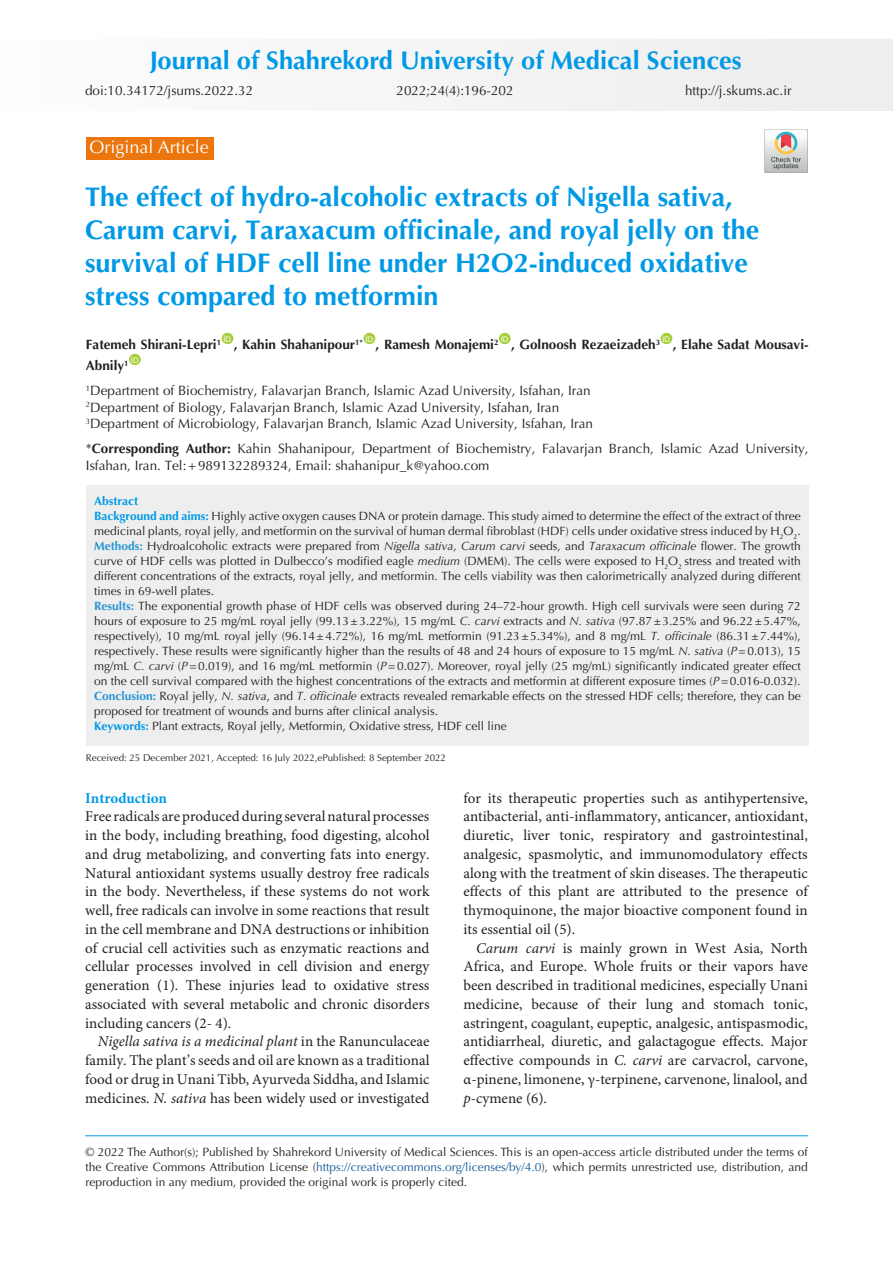
<style>
.page{position:relative;width:893px;height:1263px;background:#fff}
.page>*{position:absolute;margin:0;border:0;box-sizing:border-box;transform-origin:0 0}
.t1{font:700 27px/33px "Optima LT Std";color:#0099e5}
.t2{font:700 25.5px "Optima LT Std";color:#0099e5}
.t3{font:18px "Optima LT Std";color:#fff}
.mb15{font:15px/18.8px "Minion Pro";color:#231f20;text-align:justify}
.t4{font:700 15px "Minion Pro";color:#0099e5}
.t5{font:13.5px/16.5px "Optima LT Std";color:#231f20}
.t6{font:700 13.5px "Optima LT Std";color:#231f20}
.t7{font:12px/15px "Optima LT Std";color:#231f20;text-align:justify}
.t8{font:700 12px "Optima LT Std";color:#0099e5}
.t9{font:9.75px "Optima LT Std";color:#231f20}
.t10{font:7.8px "Arial";color:#fff}
.s1{font-weight:700}
.s2{font-weight:700;color:#0099e5}
.s3{font-weight:700;color:#2895d3}
.s4{font-style:italic}
.s5{color:#175d9e}
</style>
<div class="page">
<div style="left:457px;top:39px;width:436px;height:72px;background:#f0f0f0"></div>
<hr style="left:85px;top:1135px;width:723px;height:1px;background:#0099e5">
<div style="left:222px;top:333px;width:11px;height:11px;background:#a6ce39;border-radius:50%"></div>
<div style="left:363px;top:333px;width:12px;height:11px;background:#a6ce39;border-radius:50%"></div>
<div style="left:499px;top:333px;width:12px;height:11px;background:#a6ce39;border-radius:50%"></div>
<div style="left:660px;top:333px;width:12px;height:11px;background:#a6ce39;border-radius:50%"></div>
<div style="left:129px;top:354px;width:12px;height:11px;background:#a6ce39;border-radius:50%"></div>
<div style="left:86px;top:137px;width:128px;height:23px;background:#ea760d"></div>
<div style="left:86px;top:485px;width:723px;height:261px;background:#eee"></div>
<img style="left:765px;top:129px;width:43px;height:43px">
<p class="t2" style="left:150px;top:46px;width:594px">Journal of Shahrekord University of Medical Sciences</p>
<p class="t5" style="left:85px;top:82px;width:170px">doi:10.34172/jsums.2022.32</p>
<p class="t5" style="left:396px;top:82px;width:119px">2022;24(4):196-202</p>
<p class="t3" style="left:90px;top:137px;width:121px">Original Article</p>
<p class="t5" style="left:685px;top:82px;width:108px">http://j.skums.ac.ir</p>
<p class="t1" style="left:85px;top:181px;width:676px">The effect of hydro-alcoholic extracts of Nigella sativa, Carum carvi, Taraxacum officinale, and royal jelly on the survival of HDF cell line under H2O2-induced oxidative stress compared to metformin</p>
<p class="t6" style="left:86px;top:337px;width:137px">Fatemeh Shirani-Lepri<sup>1</sup></p>
<p class="t10" style="left:223px;top:333px;width:9px">ID</p>
<p class="t10" style="left:365px;top:333px;width:9px">ID</p>
<p class="t10" style="left:501px;top:333px;width:9px">ID</p>
<p class="t10" style="left:662px;top:333px;width:9px">ID</p>
<p class="t6" style="left:234px;top:337px;width:131px">, Kahin Shahanipour<sup>1*</sup></p>
<p class="t6" style="left:376px;top:337px;width:124px">, Ramesh Monajemi<sup>2</sup></p>
<p class="t6" style="left:511px;top:337px;width:151px">, Golnoosh Rezaeizadeh<sup>3</sup></p>
<p class="t6" style="left:673px;top:337px;width:137px">, Elahe Sadat Mousavi-</p>
<p class="t10" style="left:131px;top:354px;width:9px">ID</p>
<p class="t5" style="left:86px;top:382px;width:506px"><sup>1</sup>Department of Biochemistry, Falavarjan Branch, Islamic Azad University, Isfahan, Iran</p>
<p class="t5" style="left:86px;top:399px;width:475px"><sup>2</sup>Department of Biology, Falavarjan Branch, Islamic Azad University, Isfahan, Iran</p>
<p class="t5" style="left:86px;top:415px;width:509px"><sup>3</sup>Department of Microbiology, Falavarjan Branch, Islamic Azad University, Isfahan, Iran</p>
<p class="t5" style="left:86px;top:440px;width:724px">*<span class="s1">Corresponding Author:</span> Kahin Shahanipour, Department of Biochemistry, Falavarjan Branch, Islamic Azad University,<br>Isfahan, Iran. Tel:+989132289324, Email: shahanipur_k@yahoo.com</p>
<p class="t6" style="left:86px;top:358px;width:44px">Abnily<sup>1</sup></p>
<p class="t8" style="left:94px;top:494px;width:46px">Abstract</p>
<p class="t7" style="left:94px;top:508px;width:708px"><span class="s2">Background and aims:</span> Highly active oxygen causes DNA or protein damage. This study aimed to determine the effect of the extract of three medicinal plants, royal jelly, and metformin on the survival of human dermal fibroblast (HDF) cells under oxidative stress induced by H<sub>2</sub>O<sub>2</sub>.</p>
<p class="t7" style="left:94px;top:538px;width:708px"><span class="s3">Methods:</span> Hydroalcoholic extracts were prepared from <span class="s4">Nigella sativa</span>, <span class="s4">Carum carvi</span> seeds, and <span class="s4">Taraxacum officinale</span> flower. The growth curve of HDF cells was plotted in Dulbecco’s modified eagle <span class="s4">medium</span> (DMEM). The cells were exposed to H<sub>2</sub>O<sub>2</sub> stress and treated with different concentrations of the extracts, royal jelly, and metformin. The cells viability was then calorimetrically analyzed during different times in 69-well plates.</p>
<p class="t7" style="left:94px;top:598px;width:708px"><span class="s3">Results:</span> The exponential growth phase of HDF cells was observed during 24–72-hour growth. High cell survivals were seen during 72 hours of exposure to 25 mg/mL royal jelly (99.13±3.22%), 15 mg/mL <span class="s4">C. carvi</span> extracts and <span class="s4">N. sativa</span> (97.87±3.25% and 96.22±5.47%, respectively), 10 mg/mL royal jelly (96.14±4.72%), 16 mg/mL metformin (91.23±5.34%), and 8 mg/mL <span class="s4">T. officinale</span> (86.31±7.44%), respectively. These results were significantly higher than the results of 48 and 24 hours of exposure to 15 mg/mL <span class="s4">N. sativa</span> (<span class="s4">P</span>=0.013), 15 mg/mL <span class="s4">C. carvi</span> (<span class="s4">P</span>=0.019), and 16 mg/mL metformin (<span class="s4">P</span>=0.027). Moreover, royal jelly (25 mg/mL) significantly indicated greater effect on the cell survival compared with the highest concentrations of the extracts and metformin at different exposure times (<span class="s4">P</span>=0.016-0.032).</p>
<p class="t7" style="left:94px;top:688px;width:708px"><span class="s3">Conclusion:</span> Royal jelly, <span class="s4">N. sativa</span>, and <span class="s4">T. officinale</span> extracts revealed remarkable effects on the stressed HDF cells; therefore, they can be proposed for treatment of wounds and burns after clinical analysis.</p>
<p class="t7" style="left:94px;top:718px;width:414px"><span class="s2">Keywords:</span> Plant extracts, Royal jelly, Metformin, Oxidative stress, HDF cell line</p>
<p class="t9" style="left:86px;top:752px;width:362px">Received: 25 December 2021, Accepted: 16 July 2022,ePublished: 8 September 2022</p>
<p class="t4" style="left:85px;top:787px;width:83px">Introduction</p>
<p class="mb15" style="left:85px;top:808px;width:346px">Free radicals are produced during several natural processes in the body, including breathing, food digesting, alcohol and drug metabolizing, and converting fats into energy.<br>Natural antioxidant systems usually destroy free radicals in the body. Nevertheless, if these systems do not work well, free radicals can involve in some reactions that result in the cell membrane and DNA destructions or inhibition of crucial cell activities such as enzymatic reactions and cellular processes involved in cell division and energy generation (1). These injuries lead to oxidative stress associated with several metabolic and chronic disorders including cancers (2- 4).</p>
<p class="mb15" style="left:85px;top:1033px;width:346px;text-indent:13px"><span class="s4">Nigella sativa is a medicinal plant</span> in the Ranunculaceae family. The plant’s seeds and oil are known as a traditional food or drug in Unani Tibb, Ayurveda Siddha, and Islamic medicines. <span class="s4">N. sativa</span> has been widely used or investigated</p>
<p class="mb15" style="left:463px;top:789px;width:346px">for its therapeutic properties such as antihypertensive, antibacterial, anti-inflammatory, anticancer, antioxidant, diuretic, liver tonic, respiratory and gastrointestinal, analgesic, spasmolytic, and immunomodulatory effects along with the treatment of skin diseases. The therapeutic effects of this plant are attributed to the presence of thymoquinone, the major bioactive component found in its essential oil (5).</p>
<p class="mb15" style="left:463px;top:939px;width:346px;text-indent:13px"><span class="s4">Carum carvi</span> is mainly grown in West Asia, North Africa, and Europe. Whole fruits or their vapors have been described in traditional medicines, especially Unani medicine, because of their lung and stomach tonic, astringent, coagulant, eupeptic, analgesic, antispasmodic, antidiarrheal, diuretic, and galactagogue effects. Major effective compounds in <span class="s4">C. carvi</span> are carvacrol, carvone, α-pinene, limonene, γ-terpinene, carvenone, linalool, and <span class="s4">p</span>-cymene (6).</p>
<p class="t7" style="left:85px;top:1144px;width:724px">© 2022 The Author(s); Published by Shahrekord University of Medical Sciences. This is an open-access article distributed under the terms of the Creative Commons Attribution License (<span class="s5">https://creativecommons.org/licenses/by/4.0</span>), which permits unrestricted use, distribution, and reproduction in any medium, provided the original work is properly cited.</p>
</div>
